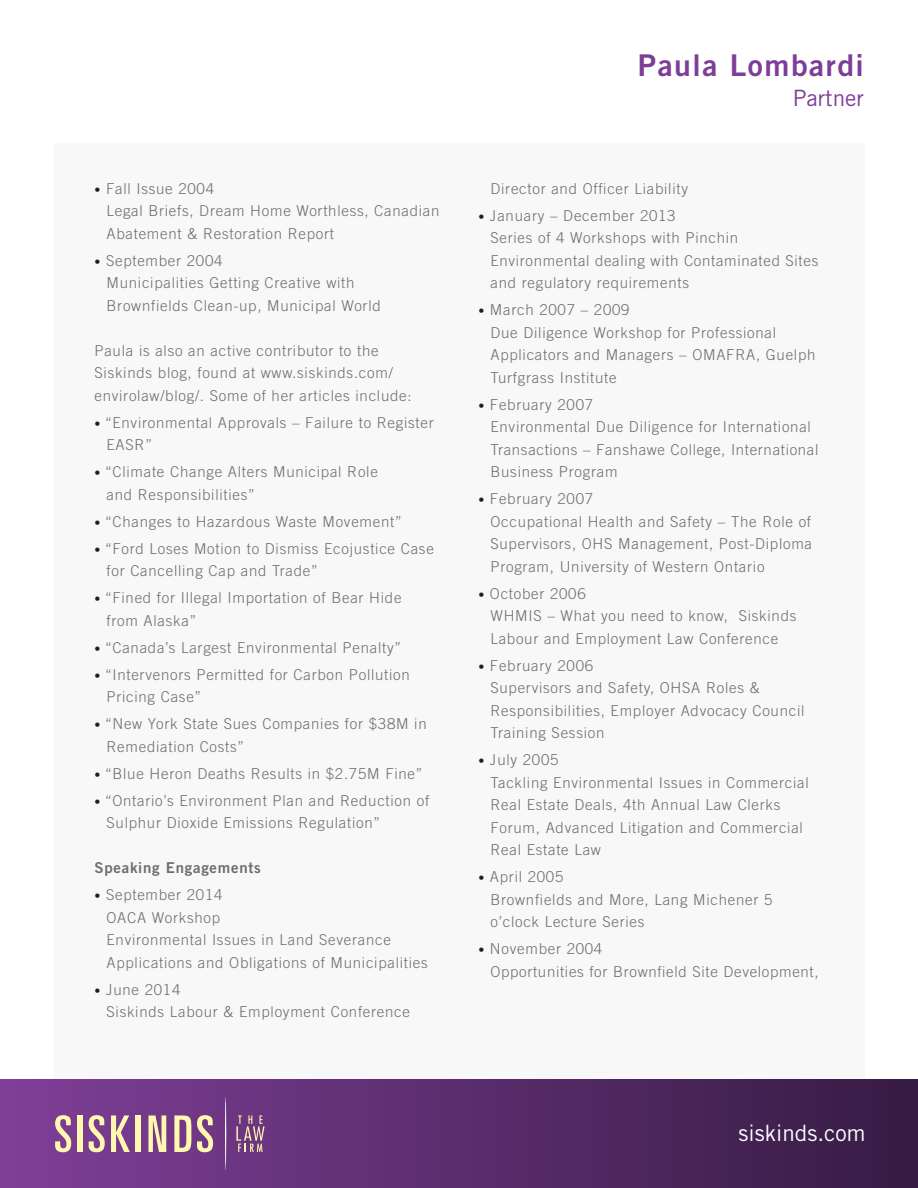
<style>
.page{position:relative;width:918px;height:1188px;background:#fff}
.page>*{position:absolute;margin:0;border:0;box-sizing:border-box;transform-origin:0 0}
.t1{font:30px "Trade Gothic LT Std Bd 2";letter-spacing:.05em;color:#7e3e98}
.t2{font:22.5px "Trade Gothic LT Std";color:#fff}
.t3{font:22.5px "Trade Gothic LT Std";color:#7e3e98}
.Main_copy{font:300 15px/22.5px "Trade Gothic LT Std";letter-spacing:.05em;color:#6c6d70}
.Main_copy-2{font:15px "Trade Gothic LT Std Bd 2";letter-spacing:.05em;color:#6c6d70}
.s1{font-size:12px;color:#231f20}
</style>
<div class="page">
<div style="left:54px;top:143px;width:810px;height:944px;background:#f8f8f8"></div>
<img style="left:1px;top:1080px;width:917px;height:108px">
<svg style="left:55px;top:1115px;width:16px;height:37px"></svg>
<div style="left:77px;top:1115px;width:5px;height:37px;background:#fff8ae"></div>
<svg style="left:89px;top:1115px;width:16px;height:37px"></svg>
<svg style="left:111px;top:1115px;width:19px;height:37px"></svg>
<div style="left:135px;top:1115px;width:5px;height:37px;background:#fff8ae"></div>
<svg style="left:148px;top:1115px;width:18px;height:37px"></svg>
<svg style="left:174px;top:1115px;width:17px;height:37px"></svg>
<svg style="left:197px;top:1115px;width:16px;height:37px"></svg>
<svg style="left:225px;top:1097px;width:1px;height:73px"></svg>
<svg style="left:236px;top:1115px;width:29px;height:37px"></svg>
<p class="Main_copy" style="left:94px;top:177px;width:121px"><span class="s1">•</span> Fall Issue 2004</p>
<p class="Main_copy" style="left:106px;top:200px;width:335px">Legal Briefs, Dream Home Worthless, Canadian</p>
<p class="Main_copy" style="left:106px;top:222px;width:229px">Abatement &amp; Restoration Report</p>
<p class="Main_copy" style="left:94px;top:249px;width:129px"><span class="s1">•</span> September 2004</p>
<p class="Main_copy" style="left:106px;top:272px;width:276px">Municipalities Getting Creative with<br>Brownfields Clean-up, Municipal World</p>
<p class="Main_copy" style="left:94px;top:339px;width:319px">Paula is also an active contributor to the<br>Siskinds blog, found at www.siskinds.com/ envirolaw/blog/. Some of her articles include:</p>
<p class="Main_copy" style="left:106px;top:411px;width:329px;text-indent:-12px"><span class="s1">•</span> “Environmental Approvals – Failure to Register<br>EASR”</p>
<p class="Main_copy" style="left:94px;top:461px;width:285px"><span class="s1">•</span> “Climate Change Alters Municipal Role</p>
<p class="Main_copy" style="left:106px;top:483px;width:150px">and Responsibilities”</p>
<p class="Main_copy" style="left:94px;top:510px;width:309px"><span class="s1">•</span> “Changes to Hazardous Waste Movement”</p>
<p class="Main_copy" style="left:106px;top:537px;width:329px;text-indent:-12px"><span class="s1">•</span> “Ford Loses Motion to Dismiss Ecojustice Case for Cancelling Cap and Trade”</p>
<p class="Main_copy" style="left:94px;top:587px;width:309px"><span class="s1">•</span> “Fined for Illegal Importation of Bear Hide</p>
<p class="Main_copy" style="left:106px;top:609px;width:91px">from Alaska”</p>
<p class="Main_copy" style="left:94px;top:636px;width:308px"><span class="s1">•</span> “Canada’s Largest Environmental Penalty”</p>
<p class="Main_copy" style="left:106px;top:663px;width:305px;text-indent:-12px"><span class="s1">•</span> “Intervenors Permitted for Carbon Pollution<br>Pricing Case”</p>
<p class="Main_copy" style="left:106px;top:713px;width:322px;text-indent:-12px"><span class="s1">•</span> “New York State Sues Companies for $38M in<br>Remediation Costs”</p>
<p class="Main_copy" style="left:94px;top:762px;width:330px"><span class="s1">•</span> “Blue Heron Deaths Results in $2.75M Fine”</p>
<p class="Main_copy" style="left:106px;top:789px;width:324px;text-indent:-12px"><span class="s1">•</span> “Ontario’s Environment Plan and Reduction of<br>Sulphur Dioxide Emissions Regulation”</p>
<p class="Main_copy-2" style="left:94px;top:859px;width:168px">Speaking Engagements</p>
<p class="Main_copy" style="left:94px;top:884px;width:129px"><span class="s1">•</span> September 2014</p>
<p class="Main_copy" style="left:106px;top:906px;width:115px">OACA Workshop</p>
<p class="Main_copy" style="left:106px;top:929px;width:323px">Environmental Issues in Land Severance<br>Applications and Obligations of Municipalities</p>
<p class="Main_copy" style="left:94px;top:978px;width:87px"><span class="s1">•</span> June 2014</p>
<p class="Main_copy" style="left:106px;top:1001px;width:305px">Siskinds Labour &amp; Employment Conference</p>
<p class="t1" style="left:638px;top:46px;width:228px">Paula Lombardi</p>
<p class="t3" style="left:793px;top:84px;width:73px">Partner</p>
<p class="Main_copy" style="left:490px;top:177px;width:199px">Director and Officer Liability</p>
<p class="Main_copy" style="left:478px;top:204px;width:199px"><span class="s1">•</span> January – December 2013</p>
<p class="Main_copy" style="left:490px;top:227px;width:329px">Series of 4 Workshops with Pinchin<br>Environmental dealing with Contaminated Sites and regulatory requirements</p>
<p class="Main_copy" style="left:478px;top:299px;width:153px"><span class="s1">•</span> March 2007 – 2009</p>
<p class="Main_copy" style="left:490px;top:321px;width:327px">Due Diligence Workshop for Professional<br>Applicators and Managers – OMAFRA, Guelph<br>Turfgrass Institute</p>
<p class="Main_copy" style="left:478px;top:393px;width:116px"><span class="s1">•</span> February 2007</p>
<p class="Main_copy" style="left:490px;top:416px;width:330px">Environmental Due Diligence for International<br>Transactions – Fanshawe College, International<br>Business Program</p>
<p class="Main_copy" style="left:478px;top:488px;width:116px"><span class="s1">•</span> February 2007</p>
<p class="Main_copy" style="left:490px;top:510px;width:323px;text-align:justify">Occupational Health and Safety – The Role of Supervisors, OHS Management, Post-Diploma Program, University of Western Ontario</p>
<p class="Main_copy" style="left:478px;top:582px;width:109px"><span class="s1">•</span> October 2006</p>
<p class="Main_copy" style="left:490px;top:605px;width:307px">WHMIS – What you need to know, Siskinds<br>Labour and Employment Law Conference</p>
<p class="Main_copy" style="left:478px;top:654px;width:116px"><span class="s1">•</span> February 2006</p>
<p class="Main_copy" style="left:490px;top:677px;width:315px">Supervisors and Safety, OHSA Roles &amp;<br>Responsibilities, Employer Advocacy Council<br>Training Session</p>
<p class="Main_copy" style="left:478px;top:749px;width:82px"><span class="s1">•</span> July 2005</p>
<p class="Main_copy" style="left:490px;top:771px;width:320px">Tackling Environmental Issues in Commercial Real Estate Deals, 4th Annual Law Clerks Forum, Advanced Litigation and Commercial Real Estate Law</p>
<p class="Main_copy" style="left:478px;top:866px;width:86px"><span class="s1">•</span> April 2005</p>
<p class="Main_copy" style="left:490px;top:888px;width:284px">Brownfields and More, Lang Michener 5 o’clock Lecture Series</p>
<p class="Main_copy" style="left:478px;top:938px;width:125px"><span class="s1">•</span> November 2004</p>
<p class="Main_copy" style="left:490px;top:960px;width:330px">Opportunities for Brownfield Site Development,</p>
<h2 class="t2" style="left:739px;top:1120px;width:128px">siskinds.com</h2>
</div>
